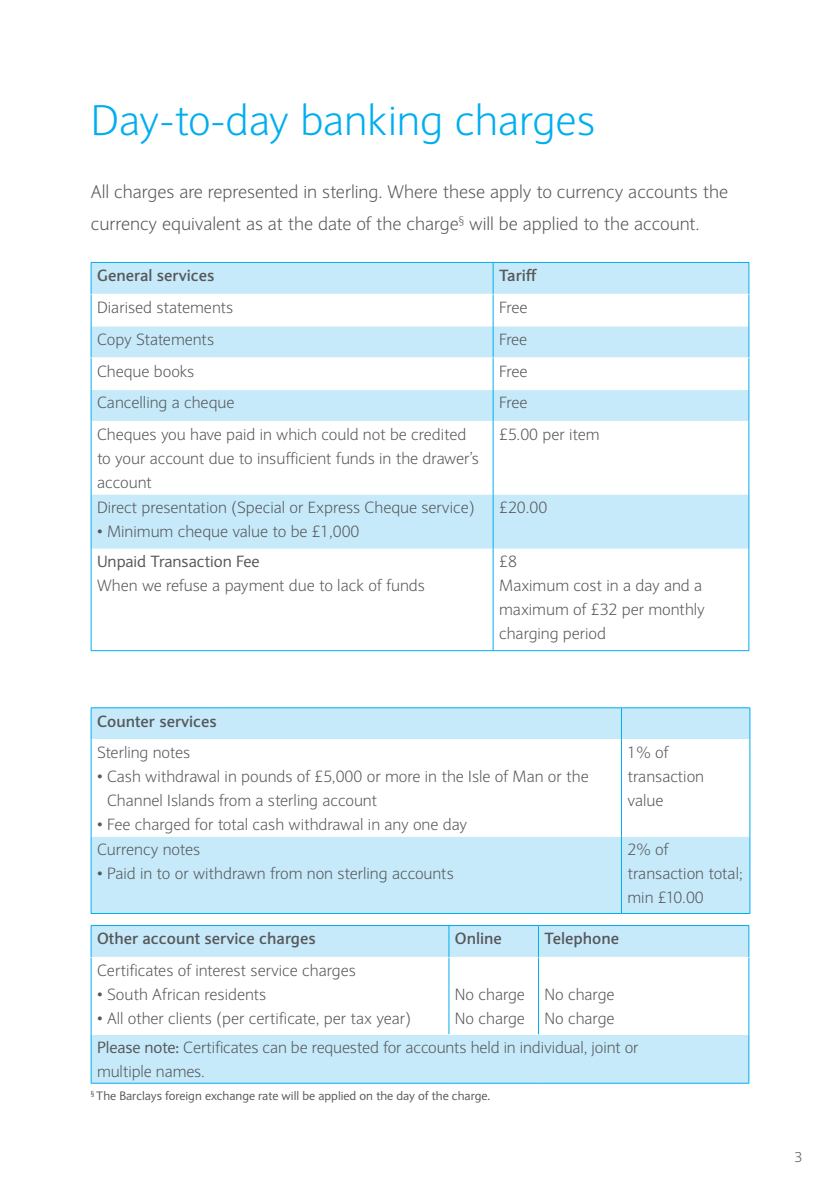
<style>
.page{position:relative;width:840px;height:1191px;background:#fff}
.page>*{position:absolute;margin:0;border:0;box-sizing:border-box;transform-origin:0 0}
.t1{font:300 42px "Expert Sans";color:#00aeef}
.t2{font:300 18px/32px "Expert Sans";color:#57585a}
.t3{font:300 16px/24px "Expert Sans";color:#57585a}
.t4{font:700 16px "Expert Sans";color:#57585a}
.t5{font:16px "Expert Sans";color:#57585a}
.t6{font:300 14px "Expert Sans";color:#57585a}
.t7{font:12px "Expert Sans";color:#57585a}
.s1{font-weight:400}
</style>
<div class="page">
<div style="left:92px;top:263px;width:656px;height:285px;background:#c6eafa"></div>
<svg style="left:92px;top:295px;width:656px;height:199px"></svg>
<div style="left:92px;top:327px;width:656px;height:30px;background:#c6eafa"></div>
<hr style="left:91px;top:294px;width:402px;height:1px;background:#fff">
<hr style="left:493px;top:294px;width:255px;height:1px;background:#fff">
<hr style="left:91px;top:326px;width:401px;height:1px;background:#fff">
<hr style="left:493px;top:326px;width:255px;height:1px;background:#fff">
<hr style="left:91px;top:357px;width:402px;height:1px;background:#fff">
<hr style="left:493px;top:357px;width:255px;height:1px;background:#fff">
<hr style="left:91px;top:389px;width:401px;height:1px;background:#fff">
<hr style="left:493px;top:389px;width:255px;height:1px;background:#fff">
<hr style="left:91px;top:421px;width:401px;height:1px;background:#fff">
<hr style="left:493px;top:421px;width:255px;height:1px;background:#fff">
<hr style="left:91px;top:494px;width:401px;height:1px;background:#fff">
<hr style="left:493px;top:494px;width:255px;height:1px;background:#fff">
<hr style="left:91px;top:263px;width:1px;height:31px;background:#00aeef">
<hr style="left:91px;top:262px;width:402px;height:1px;background:#00aeef">
<hr style="left:493px;top:262px;width:255px;height:1px;background:#00aeef">
<hr style="left:492px;top:263px;width:1px;height:31px;background:#00aeef">
<hr style="left:748px;top:263px;width:1px;height:31px;background:#00aeef">
<hr style="left:91px;top:358px;width:1px;height:31px;background:#00aeef">
<hr style="left:492px;top:358px;width:1px;height:31px;background:#00aeef">
<hr style="left:748px;top:358px;width:1px;height:31px;background:#00aeef">
<hr style="left:91px;top:389px;width:1px;height:32px;background:#00aeef">
<hr style="left:492px;top:389px;width:1px;height:32px;background:#00aeef">
<hr style="left:748px;top:389px;width:1px;height:32px;background:#00aeef">
<hr style="left:91px;top:421px;width:1px;height:73px;background:#00aeef">
<hr style="left:492px;top:421px;width:1px;height:73px;background:#00aeef">
<hr style="left:748px;top:421px;width:1px;height:73px;background:#00aeef">
<hr style="left:91px;top:494px;width:1px;height:54px;background:#00aeef">
<hr style="left:91px;top:548px;width:1px;height:102px;background:#00aeef">
<hr style="left:91px;top:650px;width:402px;height:1px;background:#00aeef">
<hr style="left:492px;top:494px;width:1px;height:54px;background:#00aeef">
<hr style="left:492px;top:548px;width:1px;height:102px;background:#00aeef">
<hr style="left:748px;top:494px;width:1px;height:54px;background:#00aeef">
<hr style="left:748px;top:548px;width:1px;height:102px;background:#00aeef">
<hr style="left:493px;top:650px;width:255px;height:1px;background:#00aeef">
<hr style="left:91px;top:294px;width:1px;height:32px;background:#00aeef">
<hr style="left:492px;top:294px;width:1px;height:32px;background:#00aeef">
<hr style="left:748px;top:294px;width:1px;height:32px;background:#00aeef">
<hr style="left:91px;top:326px;width:1px;height:31px;background:#00aeef">
<hr style="left:492px;top:326px;width:1px;height:31px;background:#00aeef">
<hr style="left:748px;top:326px;width:1px;height:31px;background:#00aeef">
<svg style="left:92px;top:708px;width:657px;height:205px;fill:#c6eafa"></svg>
<hr style="left:91px;top:739px;width:529px;height:1px;background:#fff">
<hr style="left:621px;top:739px;width:128px;height:1px;background:#fff">
<hr style="left:91px;top:836px;width:529px;height:1px;background:#fff">
<hr style="left:621px;top:836px;width:128px;height:1px;background:#fff">
<hr style="left:91px;top:708px;width:1px;height:31px;background:#00aeef">
<hr style="left:91px;top:707px;width:530px;height:1px;background:#00aeef">
<hr style="left:621px;top:707px;width:128px;height:1px;background:#00aeef">
<hr style="left:620px;top:708px;width:1px;height:31px;background:#00aeef">
<hr style="left:749px;top:708px;width:1px;height:31px;background:#00aeef">
<hr style="left:91px;top:739px;width:1px;height:97px;background:#00aeef">
<hr style="left:620px;top:739px;width:1px;height:97px;background:#00aeef">
<hr style="left:749px;top:739px;width:1px;height:97px;background:#00aeef">
<hr style="left:91px;top:836px;width:1px;height:77px;background:#00aeef">
<hr style="left:620px;top:836px;width:1px;height:77px;background:#00aeef">
<hr style="left:749px;top:836px;width:1px;height:77px;background:#00aeef">
<hr style="left:91px;top:913px;width:530px;height:1px;background:#00aeef">
<hr style="left:621px;top:913px;width:128px;height:1px;background:#00aeef">
<div style="left:92px;top:926px;width:656px;height:31px;background:#c6eafa"></div>
<div style="left:91px;top:1034px;width:657px;height:49px;background:#c6eafa"></div>
<hr style="left:91px;top:1034px;width:357px;height:1px;background:#fff">
<hr style="left:448px;top:1034px;width:90px;height:1px;background:#fff">
<hr style="left:538px;top:1034px;width:210px;height:1px;background:#fff">
<hr style="left:91px;top:957px;width:1px;height:77px;background:#00aeef">
<hr style="left:448px;top:957px;width:1px;height:77px;background:#00aeef">
<hr style="left:538px;top:957px;width:1px;height:77px;background:#00aeef">
<hr style="left:748px;top:957px;width:1px;height:77px;background:#00aeef">
<hr style="left:91px;top:1034px;width:1px;height:49px;background:#00aeef">
<hr style="left:91px;top:1082px;width:357px;height:1px;background:#00aeef">
<hr style="left:448px;top:1082px;width:90px;height:1px;background:#00aeef">
<hr style="left:538px;top:1082px;width:210px;height:1px;background:#00aeef">
<hr style="left:748px;top:1034px;width:1px;height:49px;background:#00aeef">
<hr style="left:91px;top:925px;width:1px;height:32px;background:#00aeef">
<hr style="left:91px;top:925px;width:357px;height:1px;background:#00aeef">
<hr style="left:448px;top:925px;width:1px;height:32px;background:#00aeef">
<hr style="left:448px;top:925px;width:90px;height:1px;background:#00aeef">
<hr style="left:538px;top:925px;width:210px;height:1px;background:#00aeef">
<hr style="left:538px;top:925px;width:1px;height:32px;background:#00aeef">
<hr style="left:748px;top:925px;width:1px;height:32px;background:#00aeef">
<h1 class="t1" style="left:91px;top:95px;width:506px">Day-to-day banking charges</h1>
<p class="t2" style="left:91px;top:176px;width:638px">All charges are represented in sterling. Where these apply to currency accounts the currency equivalent as at the date of the charge<sup>§</sup> will be applied to the account.</p>
<p class="t4" style="left:97px;top:265px;width:119px">General services</p>
<p class="t4" style="left:499px;top:265px;width:39px">Tariff</p>
<p class="t3" style="left:97px;top:295px;width:137px">Diarised statements</p>
<p class="t3" style="left:499px;top:295px;width:30px">Free</p>
<p class="t3" style="left:97px;top:327px;width:118px">Copy Statements</p>
<p class="t3" style="left:499px;top:327px;width:29px">Free</p>
<p class="t3" style="left:97px;top:359px;width:99px">Cheque books</p>
<p class="t3" style="left:499px;top:359px;width:30px">Free</p>
<p class="t3" style="left:97px;top:390px;width:139px">Cancelling a cheque</p>
<p class="t3" style="left:499px;top:390px;width:30px">Free</p>
<p class="t3" style="left:97px;top:422px;width:383px">Cheques you have paid in which could not be credited to your account due to insufficient funds in the drawer’s account</p>
<p class="t3" style="left:499px;top:422px;width:102px">£5.00 per item</p>
<p class="t3" style="left:97px;top:495px;width:379px">Direct presentation (Special or Express Cheque service)</p>
<p class="t3" style="left:97px;top:519px;width:264px">• Minimum cheque value to be £1,000</p>
<p class="t3" style="left:499px;top:495px;width:50px">£20.00</p>
<p class="t5" style="left:97px;top:552px;width:164px">Unpaid Transaction Fee</p>
<p class="t3" style="left:97px;top:573px;width:329px">When we refuse a payment due to lack of funds</p>
<p class="t3" style="left:499px;top:549px;width:207px">£8<br>Maximum cost in a day and a maximum of £32 per monthly charging period</p>
<p class="t4" style="left:97px;top:710px;width:121px">Counter services</p>
<p class="t3" style="left:97px;top:740px;width:95px">Sterling notes</p>
<p class="t3" style="left:107px;top:764px;width:483px;text-indent:-10px">• Cash withdrawal in pounds of £5,000 or more in the Isle of Man or the<br>Channel Islands from a sterling account</p>
<p class="t3" style="left:97px;top:812px;width:371px">• Fee charged for total cash withdrawal in any one day</p>
<p class="t3" style="left:97px;top:837px;width:105px">Currency notes</p>
<p class="t3" style="left:97px;top:861px;width:358px">• Paid in to or withdrawn from non sterling accounts</p>
<p class="t3" style="left:627px;top:740px;width:78px">1% of transaction value</p>
<p class="t3" style="left:627px;top:837px;width:117px">2% of transaction total; min £10.00</p>
<p class="t4" style="left:97px;top:928px;width:220px">Other account service charges</p>
<p class="t4" style="left:454px;top:928px;width:48px">Online</p>
<p class="t4" style="left:544px;top:928px;width:76px">Telephone</p>
<p class="t3" style="left:97px;top:958px;width:260px">Certificates of interest service charges</p>
<p class="t3" style="left:97px;top:982px;width:170px">• South African residents</p>
<p class="t3" style="left:97px;top:1006px;width:315px">• All other clients (per certificate, per tax year)</p>
<p class="t3" style="left:454px;top:982px;width:72px">No charge<br>No charge</p>
<p class="t3" style="left:544px;top:982px;width:72px">No charge<br>No charge</p>
<p class="t3" style="left:97px;top:1035px;width:542px"><span class="s1">Please note:</span> Certificates can be requested for accounts held in individual, joint or multiple names.</p>
<p class="t7" style="left:91px;top:1087px;width:400px"><sup>§</sup> The Barclays foreign exchange rate will be applied on the day of the charge.</p>
<p class="t6" style="left:794px;top:1149px;width:9px">3</p>
</div>
